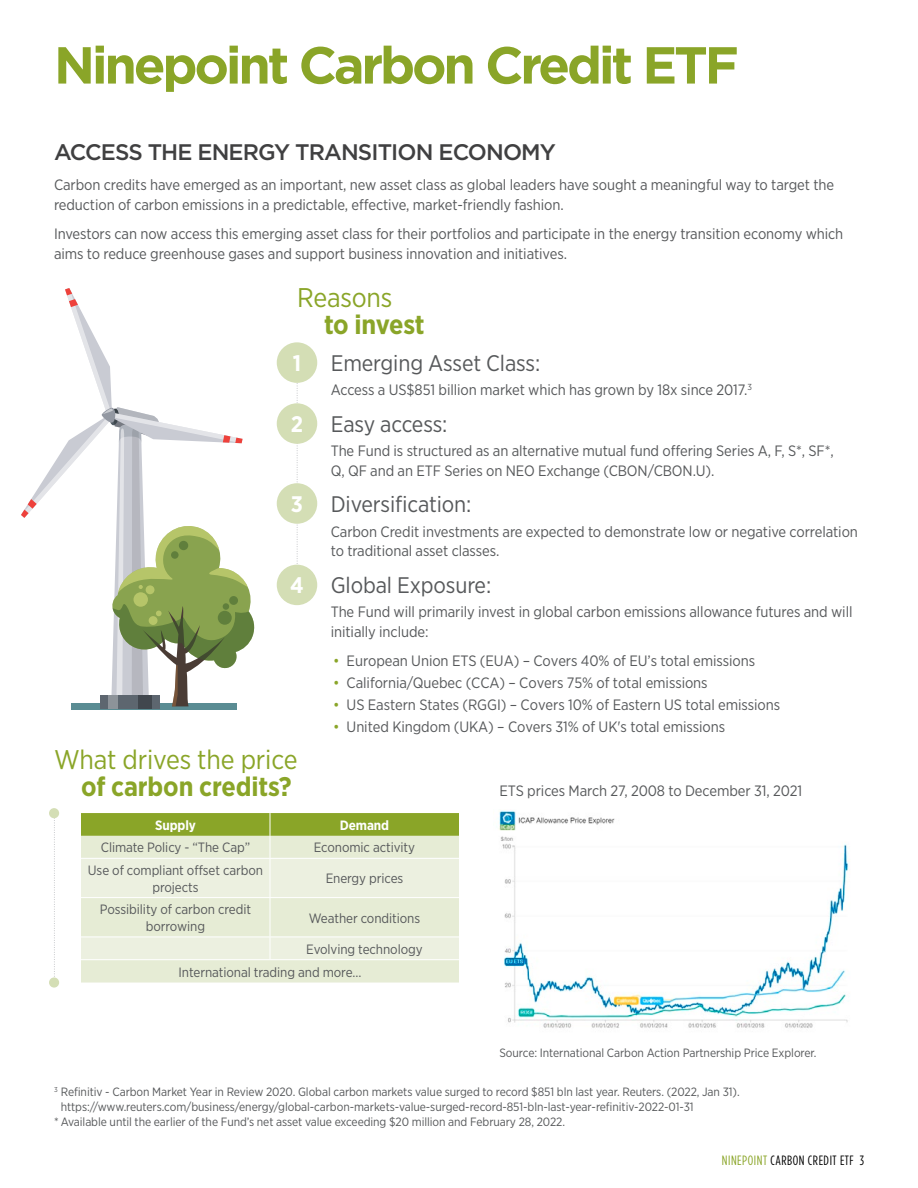
<style>
.page{position:relative;width:918px;height:1188px;background:#fff}
.page>*{position:absolute;margin:0;border:0;box-sizing:border-box;transform-origin:0 0}
.t1{font:700 51.9px "Gotham";letter-spacing:-.06em;color:#8aa528}
.t2{font:27px "Gotham Narrow";letter-spacing:-.005em;color:#8aa528}
.t3{font:700 27px "Gotham Narrow";letter-spacing:-.005em;color:#8aa528}
.t4{font:22.5px "Gotham Narrow";letter-spacing:-.005em;color:#57595b}
.t5{font:500 22.5px "Gotham";letter-spacing:-.04em;color:#404041}
.t6{font:700 22.5px "Gotham Narrow";color:#fff}
.t7{font:15px/19.5px "Gotham Narrow";letter-spacing:-.005em;color:#57595b}
.t8{font:13.5px/16.5px "Gotham Narrow";letter-spacing:-.005em;color:#57595b;text-align:center}
.t9{font:13.5px "Gotham Condensed";letter-spacing:.04em;color:#000}
.t10{font:700 13.5px "Gotham Narrow";letter-spacing:-.005em;color:#fff}
.t11{font:12px "Gotham Narrow";letter-spacing:-.005em;color:#57595b}
.s1{font-weight:700;color:#fff}
.s2{color:#8aa528}
</style>
<div class="page">
<div style="left:72px;top:703px;width:165px;height:7px;background:#5a8c93"></div>
<svg style="left:21px;top:288px;width:234px;height:421px"></svg>
<svg style="left:297px;top:383px;width:1px;height:182px"></svg>
<div style="left:277px;top:342px;width:40px;height:41px;background:#d4deb5;border-radius:50%"></div>
<div style="left:277px;top:483px;width:40px;height:41px;background:#d4deb5;border-radius:50%"></div>
<div style="left:277px;top:403px;width:40px;height:41px;background:#d4deb5;border-radius:50%"></div>
<div style="left:277px;top:565px;width:40px;height:40px;background:#d4deb5;border-radius:50%"></div>
<img style="left:499px;top:810px;width:350px;height:218px">
<svg style="left:81px;top:960px;width:378px;height:23px;fill:#e6ecd5"></svg>
<svg style="left:81px;top:813px;width:378px;height:146px"></svg>
<svg style="left:54px;top:818px;width:1px;height:159px"></svg>
<div style="left:49px;top:808px;width:10px;height:10px;background:#d4deb5;border-radius:50%"></div>
<div style="left:49px;top:977px;width:10px;height:11px;background:#d4deb5;border-radius:50%"></div>
<h1 class="t1" style="left:54px;top:31px;width:686px">Ninepoint Carbon Credit ETF</h1>
<h3 class="t5" style="left:54px;top:137px;width:504px">ACCESS THE ENERGY TRANSITION ECONOMY</h3>
<p class="t7" style="left:54px;top:175px;width:782px">Carbon credits have emerged as an important, new asset class as global leaders have sought a meaningful way to target the reduction of carbon emissions in a predictable, effective, market-friendly fashion.</p>
<p class="t7" style="left:54px;top:224px;width:791px">Investors can now access this emerging asset class for their portfolios and participate in the energy transition economy which aims to reduce greenhouse gases and support business innovation and initiatives.</p>
<h2 class="t2" style="left:297px;top:281px;width:97px">Reasons</h2>
<h2 class="t3" style="left:324px;top:307px;width:102px">to invest</h2>
<h3 class="t6" style="left:293px;top:348px;width:10px">1</h3>
<h3 class="t4" style="left:331px;top:349px;width:211px">Emerging Asset Class:</h3>
<p class="t7" style="left:331px;top:380px;width:423px">Access a US$851 billion market which has grown by 18x since 2017.<sup>3</sup></p>
<h3 class="t4" style="left:291px;top:410px;width:158px"><span class="s1">2</span> Easy access:</h3>
<p class="t7" style="left:331px;top:441px;width:505px">The Fund is structured as an alternative mutual fund offering Series A, F, S*, SF*,<br>Q, QF and an ETF Series on NEO Exchange (CBON/CBON.U).</p>
<h3 class="t4" style="left:291px;top:490px;width:182px"><span class="s1">3</span> Diversification:</h3>
<p class="t7" style="left:331px;top:521px;width:529px">Carbon Credit investments are expected to demonstrate low or negative correlation to traditional asset classes.</p>
<h3 class="t4" style="left:290px;top:571px;width:203px"><span class="s1">4</span> Global Exposure:</h3>
<p class="t7" style="left:331px;top:602px;width:523px">The Fund will primarily invest in global carbon emissions allowance futures and will initially include:</p>
<p class="t7" style="left:333px;top:651px;width:424px"><span class="s2">•</span> European Union ETS (EUA) – Covers 40% of EU’s total emissions</p>
<p class="t7" style="left:333px;top:673px;width:376px"><span class="s2">•</span> California/Quebec (CCA) – Covers 75% of total emissions</p>
<p class="t7" style="left:333px;top:695px;width:449px"><span class="s2">•</span> US Eastern States (RGGI) – Covers 10% of Eastern US total emissions</p>
<p class="t7" style="left:333px;top:717px;width:393px"><span class="s2">•</span> United Kingdom (UKA) – Covers 31% of UK's total emissions</p>
<h2 class="t2" style="left:54px;top:743px;width:245px">What drives the price</h2>
<h2 class="t3" style="left:81px;top:769px;width:212px">of carbon credits?</h2>
<p class="t7" style="left:500px;top:781px;width:304px">ETS prices March 27, 2008 to December 31, 2021</p>
<p class="t10" style="left:155px;top:816px;width:42px">Supply</p>
<p class="t10" style="left:340px;top:816px;width:51px">Demand</p>
<p class="t8" style="left:101px;top:839px;width:151px">Climate Policy - “The Cap”</p>
<p class="t8" style="left:314px;top:839px;width:103px">Economic activity</p>
<p class="t8" style="left:88px;top:862px;width:177px">Use of compliant offset carbon projects</p>
<p class="t8" style="left:326px;top:870px;width:79px">Energy prices</p>
<p class="t8" style="left:100px;top:901px;width:153px">Possibility of carbon credit borrowing</p>
<p class="t8" style="left:309px;top:909px;width:113px">Weather conditions</p>
<p class="t8" style="left:179px;top:937px;width:246px;line-height:22.8px;text-align:left;text-indent:128px">Evolving technology<br>International trading and more…</p>
<p class="t11" style="left:500px;top:1045px;width:319px">Source: International Carbon Action Partnership Price Explorer.</p>
<p class="t11" style="left:54px;top:1084px;width:687px"><sup>3</sup> Refinitiv - Carbon Market Year in Review 2020. Global carbon markets value surged to record $851 bln last year. Reuters. (2022, Jan 31).</p>
<p class="t11" style="left:61px;top:1099px;width:634px">https://www.reuters.com/business/energy/global-carbon-markets-value-surged-record-851-bln-last-year-refinitiv-2022-01-31</p>
<p class="t11" style="left:54px;top:1114px;width:513px">* Available until the earlier of the Fund’s net asset value exceeding $20 million and February 28, 2022.</p>
<p class="t9" style="left:722px;top:1153px;width:144px"><span class="s2">NINEPOINT</span> CARBON CREDIT ETF 3</p>
</div>
